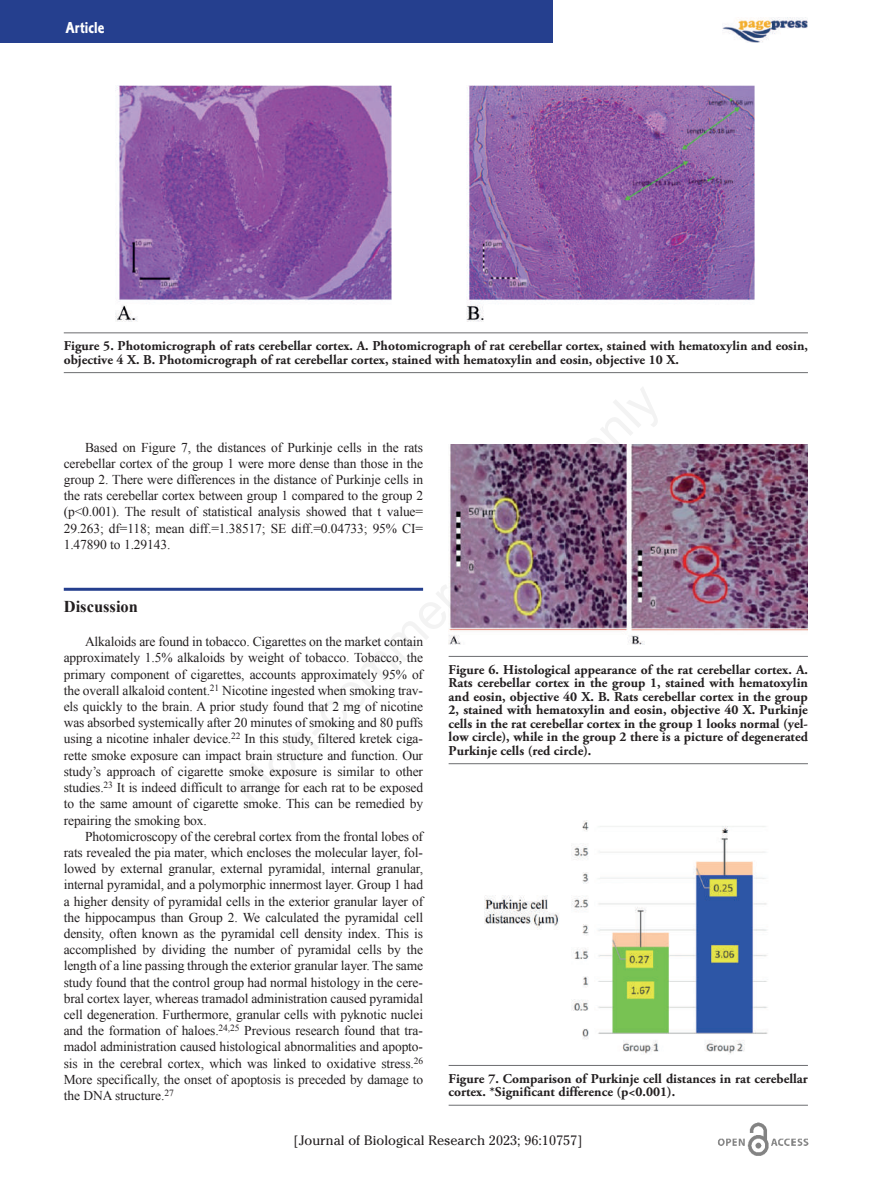
<style>
.page{position:relative;width:893px;height:1191px;background:#fff}
.page>*{position:absolute;margin:0;border:0;box-sizing:border-box;transform-origin:0 0}
.t1{font:700 16.5px "Times New Roman";color:#231f20}
.t2{font:16.5px "Corinthian Bold Condensed Plain";color:#fff}
.t3{font:13.5px/16.2px "Times New Roman";letter-spacing:-.01em;color:#231f20;text-align:justify}
.t4{font:700 13.5px/13.5px "Adobe Garamond Pro";color:#231f20}
.t5{font:13.5px "Cheltenham";color:#231f20}
</style>
<div class="page">
<hr style="left:64px;top:588px;width:359px;height:3px;background:#253f8e">
<img style="left:717px;top:1123px;width:91px;height:33px">
<img style="left:723px;top:17px;width:84px;height:26px">
<div style="left:0;top:0;width:553px;height:43px;background:#253f8e"></div>
<img style="left:115px;top:85px;width:640px;height:236px">
<hr style="left:64px;top:332px;width:744px;height:1px;background:#6c6d70">
<hr style="left:64px;top:372px;width:744px;height:1px;background:#6c6d70">
<img style="left:449px;top:444px;width:359px;height:201px">
<hr style="left:449px;top:656px;width:359px;height:1px;background:#6c6d70">
<hr style="left:449px;top:763px;width:359px;height:1px;background:#6c6d70">
<img style="left:485px;top:821px;width:283px;height:233px">
<hr style="left:449px;top:1065px;width:359px;height:1px;background:#6c6d70">
<hr style="left:449px;top:1104px;width:359px;height:1px;background:#6c6d70">
<p class="t2" style="left:66px;top:21px;width:40px">Article</p>
<p class="t4" style="left:64px;top:340px;width:746px">Figure 5. Photomicrograph of rats cerebellar cortex. A. Photomicrograph of rat cerebellar cortex, stained with hematoxylin and eosin, objective 4 X. B. Photomicrograph of rat cerebellar cortex, stained with hematoxylin and eosin, objective 10 X.</p>
<p class="t3" style="left:64px;top:439px;width:361px;text-indent:21px">Based on Figure 7, the distances of Purkinje cells in the rats cerebellar cortex of the group 1 were more dense than those in the group 2. There were differences in the distance of Purkinje cells in the rats cerebellar cortex between group 1 compared to the group 2 (p&lt;0.001). The result of statistical analysis showed that t value= 29.263; df=118; mean diff.=1.38517; SE diff.=0.04733; 95% CI= 1.47890 to 1.29143.</p>
<p class="t1" style="left:64px;top:597px;width:76px">Discussion</p>
<p class="t3" style="left:64px;top:633px;width:361px;text-indent:21px">Alkaloids are found in tobacco. Cigarettes on the market contain approximately 1.5% alkaloids by weight of tobacco. Tobacco, the primary component of cigarettes, accounts approximately 95% of the overall alkaloid content.<sup>21</sup> Nicotine ingested when smoking trav&shy;els quickly to the brain. A prior study found that 2 mg of nicotine was absorbed systemically after 20 minutes of smoking and 80 puffs using a nicotine inhaler device.<sup>22</sup> In this study, filtered kretek ciga&shy;rette smoke exposure can impact brain structure and function. Our study’s approach of cigarette smoke exposure is similar to other studies.<sup>23</sup> It is indeed difficult to arrange for each rat to be exposed to the same amount of cigarette smoke. This can be remedied by repairing the smoking box.</p>
<p class="t3" style="left:64px;top:828px;width:361px;text-indent:21px">Photomicroscopy of the cerebral cortex from the frontal lobes of rats revealed the pia mater, which encloses the molecular layer, fol&shy;lowed by external granular, external pyramidal, internal granular, internal pyramidal, and a polymorphic innermost layer. Group 1 had a higher density of pyramidal cells in the exterior granular layer of the hippocampus than Group 2. We calculated the pyramidal cell density, often known as the pyramidal cell density index. This is accomplished by dividing the number of pyramidal cells by the length of a line passing through the exterior granular layer. The same study found that the control group had normal histology in the cere&shy;bral cortex layer, whereas tramadol administration caused pyramidal cell degeneration. Furthermore, granular cells with pyknotic nuclei and the formation of haloes.<sup>24,25</sup> Previous research found that tra&shy;madol administration caused histological abnormalities and apopto&shy;sis in the cerebral cortex, which was linked to oxidative stress.<sup>26<br></sup>More specifically, the onset of apoptosis is preceded by damage to the DNA structure.<sup>27</sup></p>
<p class="t4" style="left:449px;top:664px;width:361px;text-align:justify">Figure 6. Histological appearance of the rat cerebellar cortex. A.<br>Rats cerebellar cortex in the group 1, stained with hematoxylin and eosin, objective 40 X. B. Rats cerebellar cortex in the group 2, stained with hematoxylin and eosin, objective 40 X. Purkinje cells in the rat cerebellar cortex in the group 1 looks normal (yel&shy;low circle), while in the group 2 there is a picture of degenerated Purkinje cells (red circle).</p>
<p class="t4" style="left:449px;top:1073px;width:361px">Figure 7. Comparison of Purkinje cell distances in rat cerebellar cortex. *Significant difference (p&lt;0.001).</p>
<p class="t5" style="left:293px;top:1135px;width:290px">[Journal of Biological Research 2023; 96:10757]</p>
</div>
